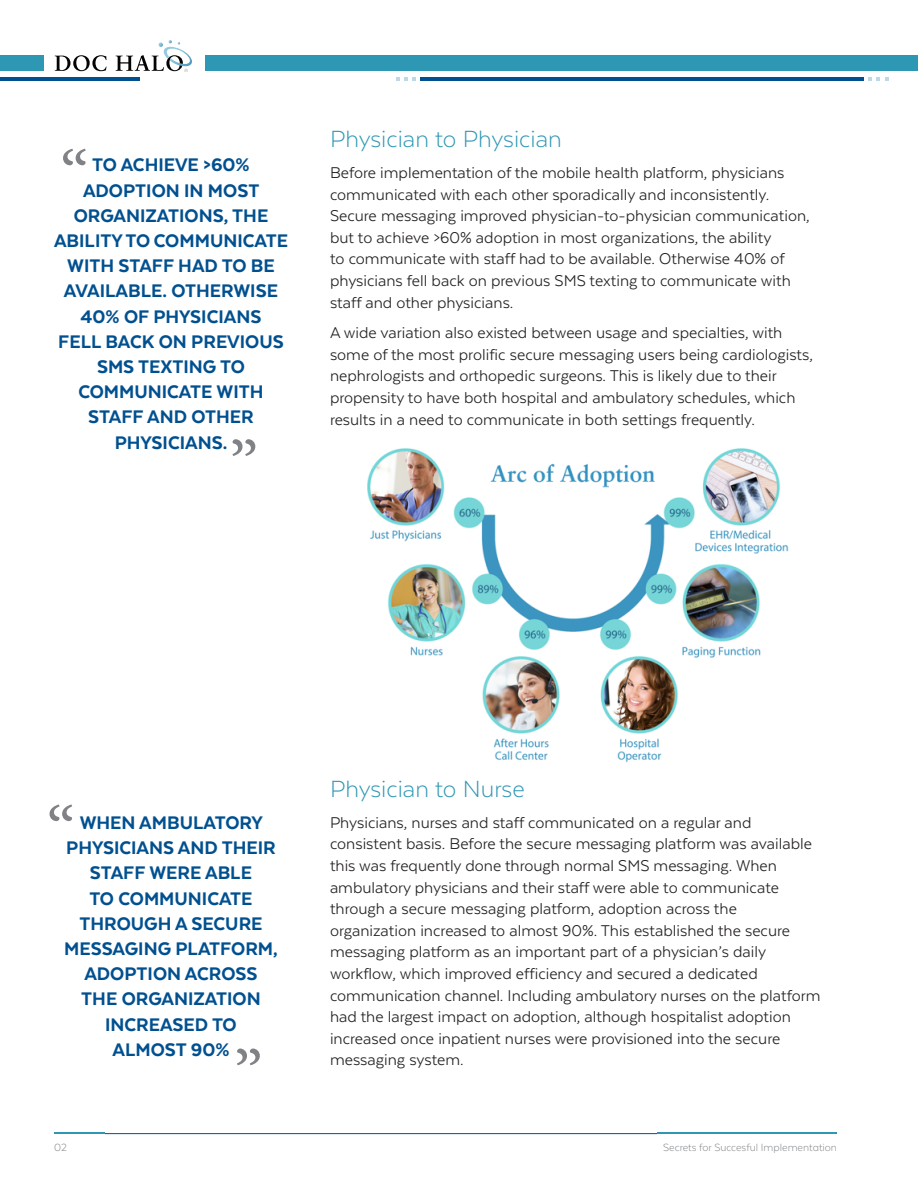
<style>
.page{position:relative;width:918px;height:1188px;background:#fff}
.page>*{position:absolute;margin:0;border:0;box-sizing:border-box;transform-origin:0 0}
.t1{font:72px "Minion Pro";color:#808285}
.t2{font:300 27px "Texta";color:#2e97b4}
.t3{font:800 21px/25.2px "Texta";color:#005090;text-align:center}
.t4{font:18px/21.6px "Texta";color:#231f20}
.t5{font:300 12px "Texta Alt";color:#808285}
</style>
<div class="page">
<hr style="left:105px;top:1133px;width:552px;height:1px;background:#005090">
<hr style="left:657px;top:1132px;width:180px;height:2px;background:#2e97b4">
<hr style="left:54px;top:1132px;width:51px;height:2px;background:#2e97b4">
<svg style="left:55px;top:55px;width:52px;height:16px"></svg>
<svg style="left:116px;top:40px;width:76px;height:32px"></svg>
<div style="left:0;top:56px;width:44px;height:15px;background:#2e97b4"></div>
<div style="left:206px;top:56px;width:712px;height:15px;background:#2e97b4"></div>
<hr style="left:420px;top:77px;width:444px;height:4px;background:#005090">
<hr style="left:0;top:77px;width:140px;height:4px;background:#005090">
<svg style="left:868px;top:77px;width:21px;height:4px"></svg>
<svg style="left:396px;top:77px;width:20px;height:4px"></svg>
<img style="left:367px;top:448px;width:422px;height:314px">
<p class="t1" style="left:60px;top:129px;width:30px">“</p>
<p class="t3" style="left:54px;top:152px;width:236px">TO ACHIEVE &gt;60%<br>ADOPTION IN MOST<br>ORGANIZATIONS, THE<br>ABILITY TO COMMUNICATE<br>WITH STAFF HAD TO BE<br>AVAILABLE. OTHERWISE<br>40% OF PHYSICIANS<br>FELL BACK ON PREVIOUS<br>SMS TEXTING TO<br>COMMUNICATE WITH<br>STAFF AND OTHER<br>PHYSICIANS.</p>
<p class="t1" style="left:230px;top:419px;width:30px">”</p>
<p class="t2" style="left:330px;top:125px;width:234px">Physician to Physician</p>
<p class="t4" style="left:330px;top:162px;width:481px">Before implementation of the mobile health platform, physicians communicated with each other sporadically and inconsistently.<br>Secure messaging improved physician-to-physician communication, but to achieve &gt;60% adoption in most organizations, the ability<br>to communicate with staff had to be available. Otherwise 40% of physicians fell back on previous SMS texting to communicate with staff and other physicians.</p>
<p class="t4" style="left:330px;top:322px;width:485px">A wide variation also existed between usage and specialties, with some of the most prolific secure messaging users being cardiologists, nephrologists and orthopedic surgeons. This is likely due to their propensity to have both hospital and ambulatory schedules, which results in a need to communicate in both settings frequently.</p>
<p class="t1" style="left:46px;top:785px;width:30px">“</p>
<p class="t3" style="left:64px;top:810px;width:215px">WHEN AMBULATORY<br>PHYSICIANS AND THEIR<br>STAFF WERE ABLE<br>TO COMMUNICATE<br>THROUGH A SECURE<br>MESSAGING PLATFORM,<br>ADOPTION ACROSS<br>THE ORGANIZATION<br>INCREASED TO<br>ALMOST 90%</p>
<p class="t1" style="left:234px;top:1028px;width:30px">”</p>
<p class="t2" style="left:330px;top:775px;width:196px">Physician to Nurse</p>
<p class="t4" style="left:330px;top:811px;width:492px">Physicians, nurses and staff communicated on a regular and consistent basis. Before the secure messaging platform was available this was frequently done through normal SMS messaging. When ambulatory physicians and their staff were able to communicate through a secure messaging platform, adoption across the organization increased to almost 90%. This established the secure messaging platform as an important part of a physician’s daily workflow, which improved efficiency and secured a dedicated communication channel. Including ambulatory nurses on the platform had the largest impact on adoption, although hospitalist adoption increased once inpatient nurses were provisioned into the secure messaging system.</p>
<p class="t5" style="left:54px;top:1142px;width:14px">02</p>
<p class="t5" style="left:663px;top:1142px;width:175px">Secrets for Succesful Implementation</p>
</div>
